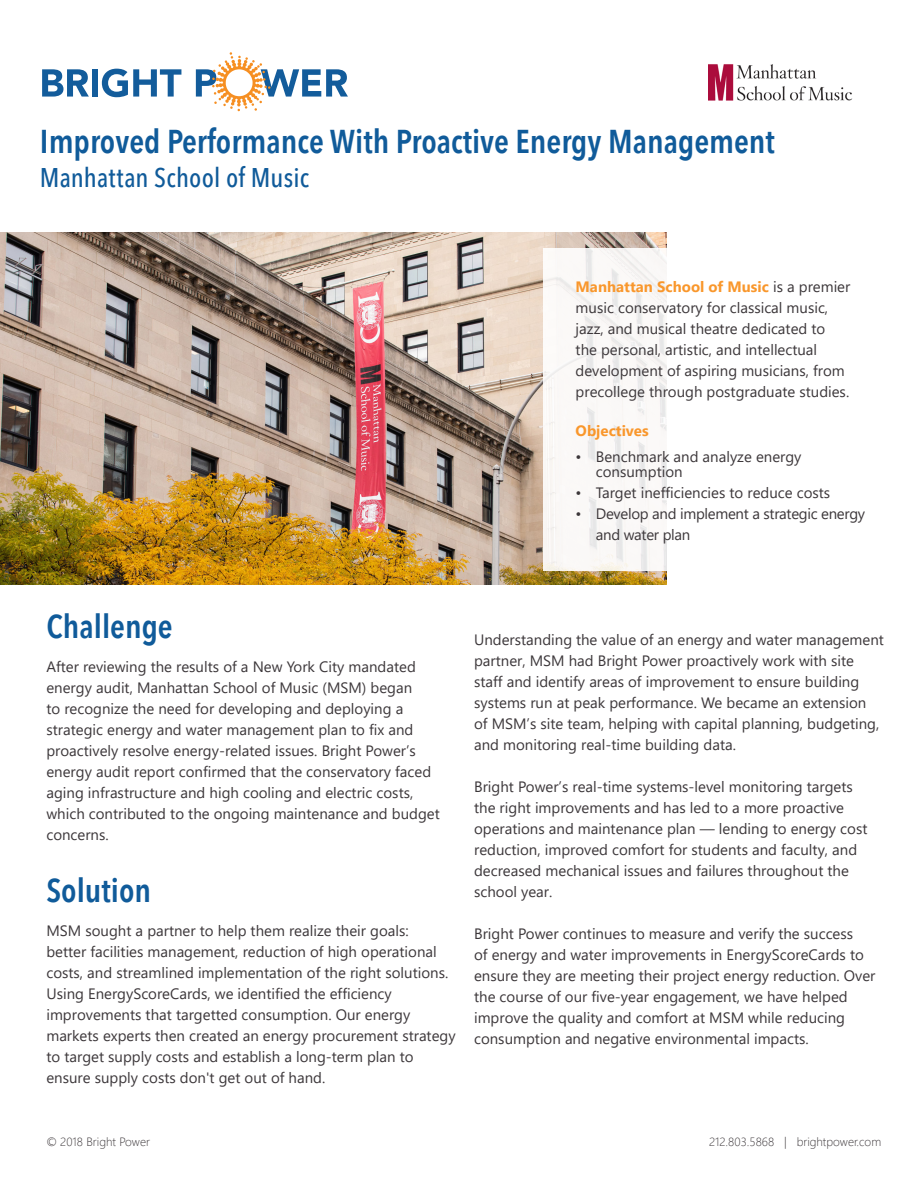
<style>
.page{position:relative;width:918px;height:1188px;background:#fff}
.page>*{position:absolute;margin:0;border:0;box-sizing:border-box;transform-origin:0 0}
.t1{font:600 condensed 33px "Avenir Next LT Pro";color:#105b9a}
.t2{font:500 condensed 27px "Avenir Next LT Pro";letter-spacing:.005em;color:#105b9a}
.t3{font:15px/21px "Segoe UI";color:#3c373a}
.t4{font:15px/21px "Segoe UI";letter-spacing:-.02em;color:#3c373a}
.Headers{font:700 15px "Segoe UI";color:#f9972c}
.t5{font:300 12px "Segoe UI";color:#3c373a}
.s1{font-weight:700;color:#f9972c}
</style>
<div class="page">
<img style="left:0;top:232px;width:666px;height:353px">
<div style="left:543px;top:248px;width:335px;height:323px;background:#fff"></div>
<img style="left:709px;top:64px;width:144px;height:37px">
<svg style="left:42px;top:69px;width:47px;height:28px"></svg>
<div style="left:92px;top:69px;width:6px;height:28px;background:#135c9b"></div>
<svg style="left:102px;top:69px;width:79px;height:28px"></svg>
<svg style="left:196px;top:52px;width:152px;height:59px"></svg>
<p class="t1" style="left:40px;top:121px;width:736px">Improved Performance With Proactive Energy Management</p>
<p class="t2" style="left:40px;top:161px;width:271px">Manhattan School of Music</p>
<p class="t3" style="left:576px;top:275px;width:276px"><span class="s1">Manhattan School of Music</span> is a premier music conservatory for classical music, jazz, and musical theatre dedicated to the personal, artistic, and intellectual development of aspiring musicians, from precollege through postgraduate studies.</p>
<p class="Headers" style="left:576px;top:417px;width:75px">Objectives</p>
<p class="t3" style="left:596px;top:448px;width:207px;line-height:15px;text-indent:-20px">• Benchmark and analyze energy consumption</p>
<p class="t3" style="left:576px;top:481px;width:256px">• Target inefficiencies to reduce costs</p>
<p class="t4" style="left:596px;top:502px;width:271px;text-indent:-20px">• Develop and implement a strategic energy and water plan</p>
<p class="t1" style="left:46px;top:606px;width:128px">Challenge</p>
<p class="t3" style="left:46px;top:655px;width:395px">After reviewing the results of a New York City mandated energy audit, Manhattan School of Music (MSM) began<br>to recognize the need for developing and deploying a strategic energy and water management plan to fix and proactively resolve energy-related issues. Bright Power’s energy audit report confirmed that the conservatory faced aging infrastructure and high cooling and electric costs, which contributed to the ongoing maintenance and budget concerns.</p>
<p class="t1" style="left:46px;top:870px;width:106px">Solution</p>
<p class="t3" style="left:46px;top:919px;width:411px">MSM sought a partner to help them realize their goals:<br>better facilities management, reduction of high operational costs, and streamlined implementation of the right solutions.<br>Using EnergyScoreCards, we identified the efficiency improvements that targetted consumption. Our energy markets experts then created an energy procurement strategy to target supply costs and establish a long-term plan to ensure supply costs don't get out of hand.</p>
<p class="t3" style="left:474px;top:628px;width:411px">Understanding the value of an energy and water management partner, MSM had Bright Power proactively work with site staff and identify areas of improvement to ensure building systems run at peak performance. We became an extension<br>of MSM’s site team, helping with capital planning, budgeting, and monitoring real-time building data.</p>
<p class="t3" style="left:474px;top:775px;width:395px">Bright Power’s real-time systems-level monitoring targets the right improvements and has led to a more proactive operations and maintenance plan — lending to energy cost reduction, improved comfort for students and faculty, and decreased mechanical issues and failures throughout the school year.</p>
<p class="t3" style="left:474px;top:922px;width:403px">Bright Power continues to measure and verify the success<br>of energy and water improvements in EnergyScoreCards to ensure they are meeting their project energy reduction. Over the course of our five-year engagement, we have helped improve the quality and comfort at MSM while reducing consumption and negative environmental impacts.</p>
<p class="t5" style="left:46px;top:1130px;width:105px">© 2018 Bright Power</p>
<p class="t5" style="left:709px;top:1130px;width:174px">212.803.5868 | brightpower.com</p>
</div>
